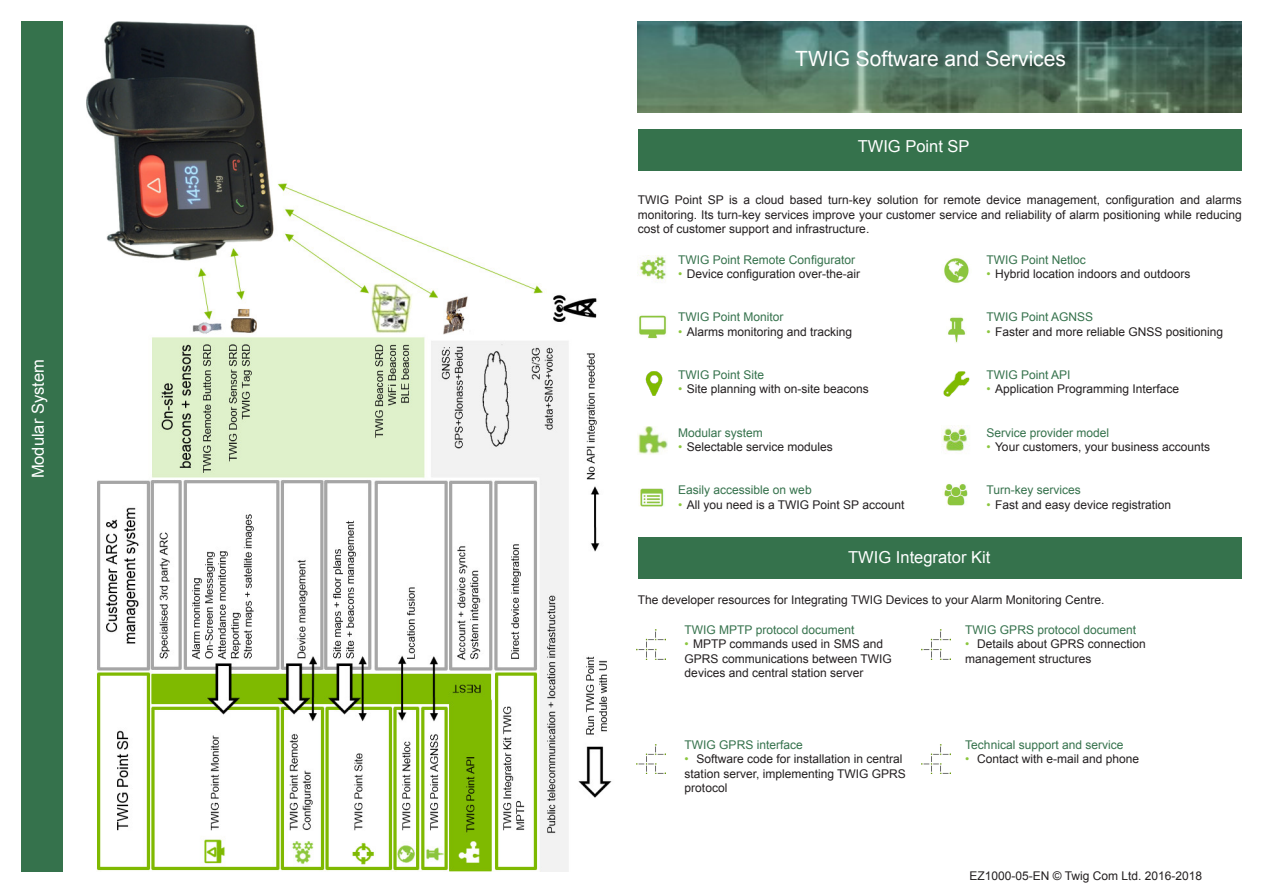
<style>
.page{position:relative;width:1263px;height:893px;background:#fff}
.page>*{position:absolute;margin:0;border:0;box-sizing:border-box;transform-origin:0 0}
.TWIG_Leaflet_body_te{font:21px "Arial";color:#fff}
.TWIG_leaflet_titles{font:16.5px "Arial";color:#fff}
.TWIG_Leaflet_body_te-2{font:12px/14.4px "Arial";color:#231f20}
.t1{font:12px "Arial";color:#35724c}
.s1{color:#8bc63e}
</style>
<div class="page">
<div style="left:638px;top:538px;width:604px;height:41px;background:#35724c"></div>
<div style="left:21px;top:21px;width:41px;height:851px;background:#35724c"></div>
<img style="left:638px;top:21px;width:604px;height:92px">
<div style="left:638px;top:129px;width:604px;height:41px;background:#35724c"></div>
<img style="left:638px;top:255px;width:28px;height:26px">
<img style="left:639px;top:315px;width:28px;height:24px">
<img style="left:639px;top:488px;width:25px;height:19px">
<img style="left:638px;top:426px;width:30px;height:28px">
<img style="left:944px;top:258px;width:25px;height:25px">
<img style="left:948px;top:316px;width:18px;height:27px">
<img style="left:942px;top:425px;width:28px;height:26px">
<img style="left:944px;top:483px;width:24px;height:23px">
<img style="left:636px;top:629px;width:29px;height:30px">
<img style="left:636px;top:744px;width:29px;height:30px">
<img style="left:921px;top:629px;width:29px;height:30px">
<img style="left:921px;top:744px;width:29px;height:30px">
<img style="left:87px;top:21px;width:525px;height:851px">
<img style="left:645px;top:371px;width:18px;height:25px">
<img style="left:943px;top:371px;width:27px;height:26px">
<p class="TWIG_leaflet_titles" style="left:27px;top:478px;width:121px;rotate:-90deg">Modular System</p>
<p class="TWIG_Leaflet_body_te" style="left:795px;top:45px;width:272px">TWIG Software and Services</p>
<p class="TWIG_leaflet_titles" style="left:858px;top:136px;width:113px">TWIG Point SP</p>
<p class="TWIG_Leaflet_body_te-2" style="left:638px;top:193px;width:605px;text-align:justify">TWIG Point SP is a cloud based turn-key solution for remote device management, configuration and alarms monitoring. Its turn-key services improve your customer service and reliability of alarm positioning while reducing cost of customer support and infrastructure.</p>
<p class="t1" style="left:986px;top:252px;width:101px">TWIG Point Netloc</p>
<p class="TWIG_Leaflet_body_te-2" style="left:986px;top:267px;width:205px"><span class="s1">•</span> Hybrid location indoors and outdoors</p>
<p class="t1" style="left:986px;top:309px;width:108px">TWIG Point AGNSS</p>
<p class="TWIG_Leaflet_body_te-2" style="left:986px;top:325px;width:238px"><span class="s1">•</span> Faster and more reliable GNSS positioning</p>
<p class="t1" style="left:986px;top:367px;width:86px">TWIG Point API</p>
<p class="TWIG_Leaflet_body_te-2" style="left:986px;top:382px;width:194px"><span class="s1">•</span> Application Programming Interface</p>
<p class="t1" style="left:986px;top:425px;width:124px">Service provider model</p>
<p class="TWIG_Leaflet_body_te-2" style="left:986px;top:440px;width:225px"><span class="s1">•</span> Your customers, your business accounts</p>
<p class="t1" style="left:986px;top:482px;width:96px">Turn-key services</p>
<p class="TWIG_Leaflet_body_te-2" style="left:986px;top:497px;width:186px"><span class="s1">•</span> Fast and easy device registration</p>
<p class="TWIG_leaflet_titles" style="left:848px;top:546px;width:144px">TWIG Integrator Kit</p>
<p class="TWIG_Leaflet_body_te-2" style="left:638px;top:593px;width:468px">The developer resources for Integrating TWIG Devices to your Alarm Monitoring Centre.</p>
<p class="t1" style="left:685px;top:622px;width:171px">TWIG MPTP protocol document</p>
<p class="TWIG_Leaflet_body_te-2" style="left:685px;top:637px;width:209px"><span class="s1">•</span> MPTP commands used in SMS and<br>GPRS communications between TWIG devices and central station server</p>
<p class="t1" style="left:678px;top:252px;width:178px">TWIG Point Remote Configurator</p>
<p class="TWIG_Leaflet_body_te-2" style="left:678px;top:267px;width:183px"><span class="s1">•</span> Device configuration over-the-air</p>
<p class="t1" style="left:678px;top:309px;width:107px">TWIG Point Monitor</p>
<p class="TWIG_Leaflet_body_te-2" style="left:678px;top:325px;width:175px"><span class="s1">•</span> Alarms monitoring and tracking</p>
<p class="t1" style="left:678px;top:367px;width:88px">TWIG Point Site</p>
<p class="TWIG_Leaflet_body_te-2" style="left:678px;top:382px;width:192px"><span class="s1">•</span> Site planning with on-site beacons</p>
<p class="t1" style="left:678px;top:425px;width:86px">Modular system</p>
<p class="TWIG_Leaflet_body_te-2" style="left:678px;top:440px;width:156px"><span class="s1">•</span> Selectable service modules</p>
<p class="t1" style="left:678px;top:482px;width:135px">Easily accessible on web</p>
<p class="TWIG_Leaflet_body_te-2" style="left:678px;top:497px;width:228px"><span class="s1">•</span> All you need is a TWIG Point SP account</p>
<p class="t1" style="left:965px;top:622px;width:172px">TWIG GPRS protocol document</p>
<p class="TWIG_Leaflet_body_te-2" style="left:965px;top:637px;width:182px"><span class="s1">•</span> Details about GPRS connection management structures</p>
<p class="t1" style="left:685px;top:737px;width:120px">TWIG GPRS interface</p>
<p class="TWIG_Leaflet_body_te-2" style="left:685px;top:752px;width:223px"><span class="s1">•</span> Software code for installation in central station server, implementing TWIG GPRS protocol</p>
<p class="t1" style="left:965px;top:737px;width:160px">Technical support and service</p>
<p class="TWIG_Leaflet_body_te-2" style="left:965px;top:752px;width:175px"><span class="s1">•</span> Contact with e-mail and phone</p>
<p class="TWIG_Leaflet_body_te-2" style="left:969px;top:869px;width:234px">EZ1000-05-EN © Twig Com Ltd. 2016-2018</p>
</div>
